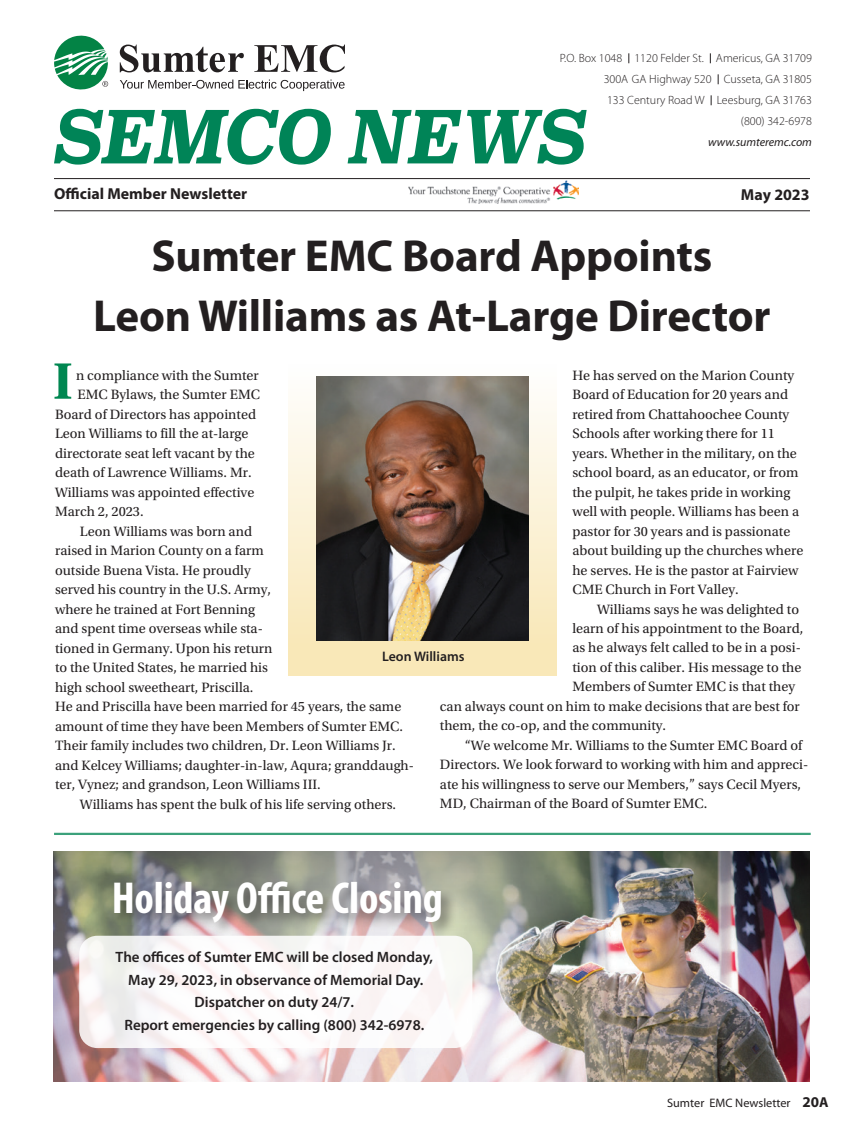
<style>
.page{position:relative;width:864px;height:1134px;background:#fff}
.page>*{position:absolute;margin:0;border:0;box-sizing:border-box;transform-origin:0 0}
.t1{font:italic 700 72px "Superclarendon";letter-spacing:-.01em;color:#008457;scale:.9 1}
.t2{font:700 54px "Utopia Std";color:#008751}
.t3{font:700 45px/60px "Myriad Pro";letter-spacing:-.005em;color:#231f20;text-align:center}
.t4{font:700 condensed 45px "Myriad Pro";letter-spacing:-.005em;color:#fff}
.t5{font:700 15.9px "Myriad Pro";color:#231f20}
.t6{font:600 15px/22.5px "Myriad Pro";color:#231f20;text-align:center}
.t7{font:14.25px/19.5px "Utopia Std";color:#231f20}
.t8{font:600 13.8px "Myriad Pro";color:#231f20}
.t9{font:12.3px "Myriad Pro";color:#231f20}
.t10{font:300 12px/21px "Myriad Pro";color:#231f20;text-align:right}
.t11{font:italic 12px "Myriad Pro";letter-spacing:-.005em;color:#231f20}
.s1{font-weight:700;font-size:15px}
.s2{font-weight:700;font-size:14.4px}
</style>
<div class="page">
<img style="left:408px;top:181px;width:170px;height:23px">
<hr style="left:54px;top:178px;width:756px;height:1px;background:#231f20">
<hr style="left:54px;top:210px;width:756px;height:1px;background:#231f20">
<svg style="left:120px;top:45px;width:124px;height:27px"></svg>
<svg style="left:254px;top:45px;width:91px;height:27px"></svg>
<svg style="left:120px;top:80px;width:225px;height:11px"></svg>
<svg style="left:54px;top:36px;width:54px;height:54px"></svg>
<hr style="left:54px;top:833px;width:757px;height:2px;background:#3ba17b">
<div style="left:288px;top:365px;width:269px;height:311px;background:linear-gradient(to bottom,#f9f8f7,#f2e0ad)"></div>
<img style="left:317px;top:377px;width:212px;height:263px">
<img style="left:54px;top:852px;width:756px;height:229px">
<div style="left:111px;top:879px;width:346px;height:59px;background:#231f20;opacity:.5"></div>
<div style="left:79px;top:936px;width:393px;height:112px;background:#fff;border-radius:18px"></div>
<p class="t10" style="left:560px;top:47px;width:254px">P.O. Box 1048 1120 Felder St. Americus, GA 31709<br>300A GA Highway 520 Cusseta, GA 31805<br>133 Century Road W Leesburg, GA 31763<br>(800) 342-6978</p>
<p class="t11" style="left:708px;top:135px;width:105px">www.sumteremc.com</p>
<h1 class="t1" style="left:52px;top:94px;width:592px">SEMCO NEWS</h1>
<p class="t5" style="left:54px;top:185px;width:195px">Official Member Newsletter</p>
<p class="t5" style="left:741px;top:186px;width:70px">May 2023</p>
<h3 class="t3" style="left:93px;top:226px;width:679px">Sumter EMC Board Appoints<br>Leon Williams as At-Large Director</h3>
<p class="t7" style="left:76px;top:366px;width:184px">n compliance with the Sumter</p>
<p class="t7" style="left:78px;top:385px;width:184px">EMC Bylaws, the Sumter EMC</p>
<p class="t7" style="left:55px;top:405px;width:203px">Board of Directors has appointed</p>
<p class="t7" style="left:55px;top:424px;width:195px">Leon Williams to fill the at-large</p>
<p class="t7" style="left:55px;top:444px;width:201px">directorate seat left vacant by the</p>
<p class="t7" style="left:55px;top:463px;width:198px">death of Lawrence Williams. Mr.</p>
<p class="t7" style="left:55px;top:483px;width:201px">Williams was appointed effective</p>
<p class="t7" style="left:55px;top:502px;width:90px">March 2, 2023.</p>
<p class="t7" style="left:80px;top:522px;width:174px">Leon Williams was born and</p>
<p class="t7" style="left:55px;top:541px;width:210px">raised in Marion County on a farm</p>
<p class="t7" style="left:55px;top:561px;width:197px">outside Buena Vista. He proudly</p>
<p class="t7" style="left:55px;top:580px;width:218px">served his country in the U.S. Army,</p>
<p class="t7" style="left:55px;top:600px;width:201px">where he trained at Fort Benning</p>
<p class="t7" style="left:55px;top:619px;width:209px">and spent time overseas while sta-</p>
<p class="t7" style="left:55px;top:639px;width:219px">tioned in Germany. Upon his return</p>
<p class="t7" style="left:55px;top:658px;width:214px">to the United States, he married his</p>
<p class="t7" style="left:55px;top:677px;width:200px">high school sweetheart, Priscilla.</p>
<p class="t7" style="left:55px;top:697px;width:348px">He and Priscilla have been married for 45 years, the same</p>
<p class="t7" style="left:55px;top:716px;width:350px">amount of time they have been Members of Sumter EMC.</p>
<p class="t7" style="left:55px;top:736px;width:342px">Their family includes two children, Dr. Leon Williams Jr.</p>
<p class="t7" style="left:55px;top:755px;width:361px">and Kelcey Williams; daughter-in-law, Aqura; granddaugh-</p>
<p class="t7" style="left:55px;top:775px;width:267px">ter, Vynez; and grandson, Leon Williams III.</p>
<p class="t7" style="left:80px;top:794px;width:318px">Williams has spent the bulk of his life serving others.</p>
<h2 class="t2" style="left:53px;top:350px;width:22px">I</h2>
<p class="t7" style="left:572px;top:365px;width:232px">He has served on the Marion County Board of Education for 20 years and retired from Chattahoochee County Schools after working there for 11 years. Whether in the military, on the school board, as an educator, or from the pulpit, he takes pride in working well with people. Williams has been a pastor for 30 years and is passionate about building up the churches where he serves. He is the pastor at Fairview CME Church in Fort Valley.</p>
<p class="t7" style="left:597px;top:599px;width:203px">Williams says he was delighted to</p>
<p class="t7" style="left:572px;top:619px;width:232px">learn of his appointment to the Board,</p>
<p class="t7" style="left:572px;top:638px;width:230px">as he always felt called to be in a posi-</p>
<p class="t7" style="left:572px;top:658px;width:230px">tion of this caliber. His message to the</p>
<p class="t7" style="left:572px;top:677px;width:224px">Members of Sumter EMC is that they</p>
<p class="t7" style="left:440px;top:697px;width:361px">can always count on him to make decisions that are best for</p>
<p class="t7" style="left:440px;top:716px;width:228px">them, the co-op, and the community.</p>
<p class="t7" style="left:465px;top:736px;width:339px">“We welcome Mr. Williams to the Sumter EMC Board of</p>
<p class="t7" style="left:440px;top:755px;width:370px">Directors. We look forward to working with him and appreci-</p>
<p class="t7" style="left:440px;top:775px;width:363px">ate his willingness to serve our Members,” says Cecil Myers,</p>
<p class="t7" style="left:440px;top:794px;width:269px">MD, Chairman of the Board of Sumter EMC.</p>
<p class="t8" style="left:382px;top:648px;width:84px">Leon Williams</p>
<h3 class="t4" style="left:112px;top:869px;width:333px">Holiday Office Closing</h3>
<p class="t6" style="left:116px;top:945px;width:319px">The offices of Sumter EMC will be closed Monday, May 29, 2023, in observance of Memorial Day.<br>Dispatcher on duty 24/7.<br>Report emergencies by calling (800) 342-6978.</p>
<p class="t9" style="left:667px;top:1095px;width:163px">Sumter EMC Newsletter <span class="s1">20</span><span class="s2">A</span></p>
</div>
